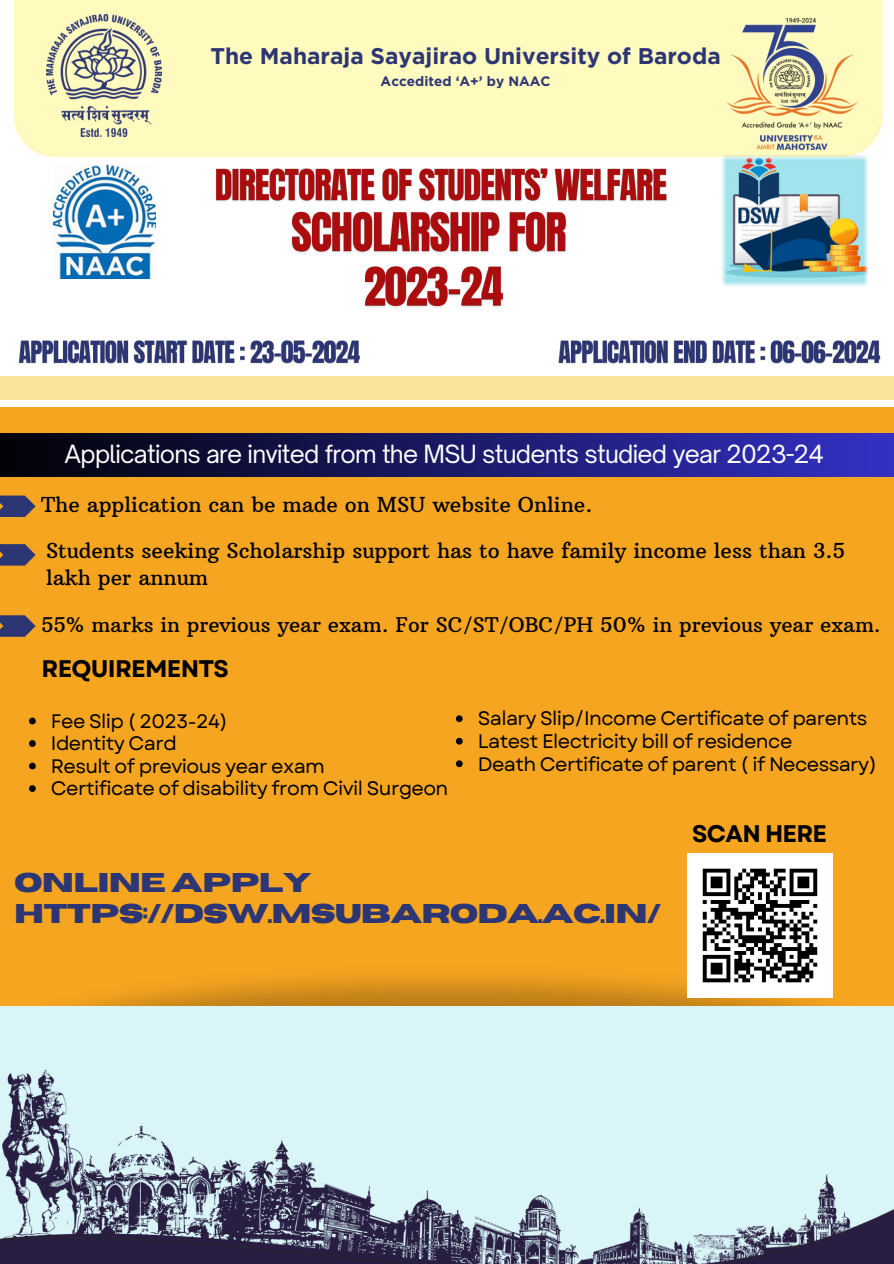
<style>
.page{position:relative;width:894px;height:1264px;background:#fff}
.page>*{position:absolute;margin:0;border:0;box-sizing:border-box;transform-origin:0 0}
.t1{font:700 27px/31.5px "Horizon";letter-spacing:-.03em;color:#2d3674}
.t2{font:24px "Open Sauce One";letter-spacing:-.03em;color:#fff}
.t3{font:700 24px "Garet";letter-spacing:-.03em;color:#000}
.t4{font:700 22.65px "Gotham";color:#2d3674}
.t5{font:21px/46px "Arbutus Slab";color:#000}
.t6{font:20.55px "Arbutus Slab";color:#000}
.t7{font:19.5px/22.5px "Garet";letter-spacing:-.03em;color:#000}
.t8{font:700 13.65px "Gotham";color:#2d3674}
</style>
<div class="page">
<div style="left:0;top:407px;width:893px;height:600px;background:#f6a520"></div>
<div style="left:0;top:376px;width:893px;height:24px;background:#f8e49b"></div>
<div style="left:0;top:433px;width:893px;height:44px;background:linear-gradient(to right,#020207,#3331c4)"></div>
<div style="left:14px;top:0;width:867px;height:156px;background:#fffabe"></div>
<img style="left:46px;top:14px;width:116px;height:123px">
<img style="left:719px;top:154px;width:151px;height:132px">
<img style="left:726px;top:19px;width:131px;height:130px">
<img style="left:53px;top:164px;width:102px;height:115px">
<img style="left:78px;top:920px;width:755px;height:86px">
<div style="left:0;top:1006px;width:893px;height:257px;background:#d9f5f8"></div>
<img style="left:1px;top:1070px;width:892px;height:193px">
<svg style="left:0;top:495px;width:36px;height:22px"></svg>
<svg style="left:0;top:544px;width:36px;height:21px"></svg>
<svg style="left:0;top:615px;width:36px;height:21px"></svg>
<img style="left:215px;top:168px;width:452px;height:34px">
<svg style="left:29px;top:717px;width:7px;height:7px"></svg>
<svg style="left:29px;top:740px;width:7px;height:7px"></svg>
<svg style="left:29px;top:762px;width:7px;height:7px"></svg>
<svg style="left:29px;top:785px;width:7px;height:7px"></svg>
<img style="left:286px;top:201px;width:289px;height:107px">
<svg style="left:456px;top:715px;width:6px;height:7px"></svg>
<svg style="left:456px;top:737px;width:6px;height:7px"></svg>
<svg style="left:456px;top:760px;width:6px;height:7px"></svg>
<img style="left:19px;top:340px;width:341px;height:24px">
<img style="left:558px;top:340px;width:323px;height:24px">
<img style="left:687px;top:853px;width:144px;height:144px">
<p class="t4" style="left:210px;top:42px;width:511px">The Maharaja Sayajirao University of Baroda</p>
<p class="t8" style="left:380px;top:72px;width:171px">Accedited ‘A+’ by NAAC</p>
<p class="t2" style="left:65px;top:438px;width:761px">Applications are invited from the MSU students studied year 2023-24</p>
<p class="t5" style="left:41px;top:481px;width:805px">The application can be made on MSU website Online.<br>Students seeking Scholarship support has to have family income less than 3.5</p>
<p class="t5" style="left:46px;top:554px;width:164px">lakh per annum</p>
<p class="t6" style="left:41px;top:612px;width:841px">55% marks in previous year exam. For SC/ST/OBC/PH 50% in previous year exam.</p>
<p class="t3" style="left:42px;top:651px;width:189px">REQUIREMENTS</p>
<p class="t7" style="left:51px;top:709px;width:399px">Fee Slip ( 2023-24)<br>Identity Card<br>Result of previous year exam<br>Certificate of disability from Civil Surgeon</p>
<p class="t7" style="left:477px;top:707px;width:400px">Salary Slip/Income Certificate of parents<br>Latest Electricity bill of residence<br>Death Certificate of parent ( if Necessary)</p>
<p class="t3" style="left:692px;top:816px;width:136px">SCAN HERE</p>
<h1 class="t1" style="left:14px;top:867px;width:648px">ONLINE APPLY<br>HTTPS://DSW.MSUBARODA.AC.IN/</h1>
</div>
